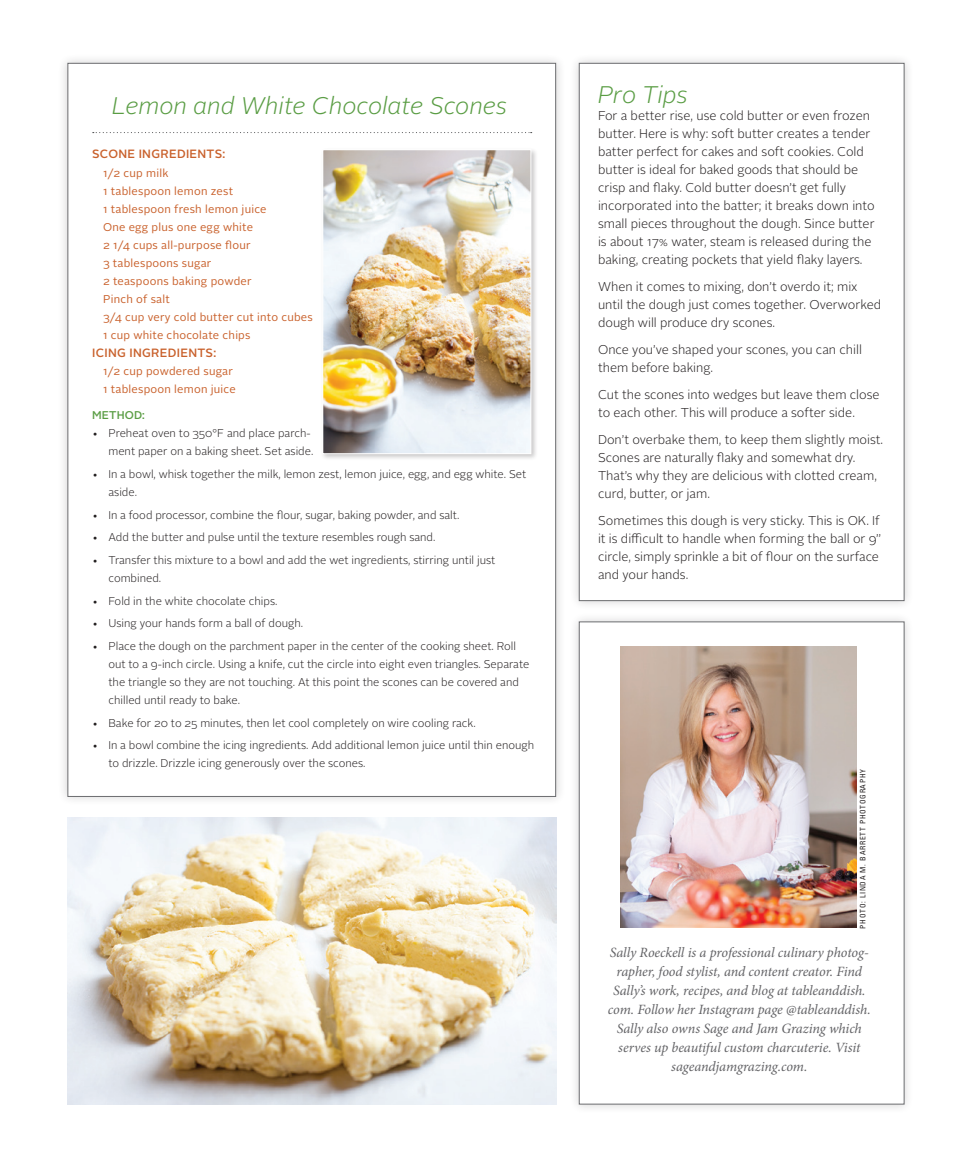
<style>
.page{position:relative;width:972px;height:1175px;background:#fff}
.page>*{position:absolute;margin:0;border:0;box-sizing:border-box;transform-origin:0 0}
.t1{font:italic 300 24px "Alright Sans";color:#5a9d44}
.t2{font:italic 14.1px/18.9px "Minion Pro";letter-spacing:-.01em;color:#636366;text-align:center}
.t3{font:300 12.75px/18px "Alright Sans";color:#231f20}
.t4{font:500 12px "Alright Sans";letter-spacing:.025em;color:#c9612c}
.t5{font:300 11.25px/18px "Alright Sans";color:#231f20}
.t6{font:11.25px/18px "Alright Sans";letter-spacing:.02em;color:#c9612c}
.t7{font:500 11.25px "Alright Sans";letter-spacing:.01em;color:#5a9d44}
.t8{font:condensed 7.5px "Univers LT Std";letter-spacing:.1em;color:#231f20}
</style>
<div class="page">
<div style="left:569px;top:612px;width:345px;height:501px;background:#f7f7f7"></div>
<div style="left:579px;top:621px;width:325px;height:483px;background:#fff;border:1px solid #6c6d70"></div>
<div style="left:58px;top:53px;width:508px;height:753px;background:#231f20;opacity:.2"></div>
<div style="left:68px;top:63px;width:488px;height:733px;background:#fff;border:1px solid #6c6d70"></div>
<img style="left:620px;top:646px;width:237px;height:281px">
<div style="left:569px;top:53px;width:345px;height:557px;background:#231f20;opacity:.2"></div>
<div style="left:579px;top:63px;width:325px;height:538px;background:#fff;border:1px solid #6c6d70"></div>
<div style="left:320px;top:147px;width:218px;height:313px;background:#231f20;opacity:.25"></div>
<img style="left:322px;top:149px;width:210px;height:305px">
<img style="left:67px;top:817px;width:489px;height:287px">
<svg style="left:93px;top:132px;width:439px;height:1px"></svg>
<h1 class="t1" style="left:112px;top:89px;width:397px">Lemon and White Chocolate Scones</h1>
<p class="t4" style="left:92px;top:146px;width:135px">SCONE INGREDIENTS:</p>
<p class="t6" style="left:103px;top:164px;width:211px">1/2 cup milk<br>1 tablespoon lemon zest<br>1 tablespoon fresh lemon juice<br>One egg plus one egg white<br>2 1/4 cups all-purpose flour<br>3 tablespoons sugar<br>2 teaspoons baking powder<br>Pinch of salt<br>3/4 cup very cold butter cut into cubes<br>1 cup white chocolate chips</p>
<p class="t4" style="left:92px;top:344px;width:125px">ICING INGREDIENTS:</p>
<p class="t6" style="left:103px;top:362px;width:134px">1/2 cup powdered sugar<br>1 tablespoon lemon juice</p>
<p class="t7" style="left:92px;top:407px;width:54px">METHOD:</p>
<p class="t5" style="left:92px;top:424px;width:223px;text-align:right">• Preheat oven to 350°F and place parch&shy;ment paper on a baking sheet. Set aside.</p>
<p class="t5" style="left:108px;top:465px;width:419px;text-indent:-16px">• In a bowl, whisk together the milk, lemon zest, lemon juice, egg, and egg white. Set aside.</p>
<p class="t5" style="left:92px;top:506px;width:369px">• In a food processor, combine the flour, sugar, baking powder, and salt.</p>
<p class="t5" style="left:92px;top:528px;width:345px">• Add the butter and pulse until the texture resembles rough sand.</p>
<p class="t5" style="left:108px;top:551px;width:388px;text-indent:-16px">• Transfer this mixture to a bowl and add the wet ingredients, stirring until just combined.</p>
<p class="t5" style="left:92px;top:592px;width:187px">• Fold in the white chocolate chips.</p>
<p class="t5" style="left:92px;top:614px;width:212px">• Using your hands form a ball of dough.</p>
<p class="t5" style="left:108px;top:637px;width:423px;text-indent:-16px">• Place the dough on the parchment paper in the center of the cooking sheet. Roll out to a 9-inch circle. Using a knife, cut the circle into eight even triangles. Separate the triangle so they are not touching. At this point the scones can be covered and chilled until ready to bake.</p>
<p class="t5" style="left:92px;top:714px;width:385px">• Bake for 20 to 25 minutes, then let cool completely on wire cooling rack.</p>
<p class="t5" style="left:108px;top:736px;width:427px;text-indent:-16px">• In a bowl combine the icing ingredients. Add additional lemon juice until thin enough to drizzle. Drizzle icing generously over the scones.</p>
<h1 class="t1" style="left:598px;top:78px;width:91px">Pro Tips</h1>
<p class="t3" style="left:598px;top:107px;width:278px">For a better rise, use cold butter or even frozen butter. Here is why: soft butter creates a tender batter perfect for cakes and soft cookies. Cold butter is ideal for baked goods that should be crisp and flaky. Cold butter doesn’t get fully incorporated into the batter; it breaks down into small pieces throughout the dough. Since butter is about 17% water, steam is released during the baking, creating pockets that yield flaky layers.</p>
<p class="t3" style="left:598px;top:278px;width:285px">When it comes to mixing, don’t overdo it; mix until the dough just comes together. Overworked dough will produce dry scones.</p>
<p class="t3" style="left:598px;top:341px;width:265px">Once you’ve shaped your scones, you can chill them before baking.</p>
<p class="t3" style="left:598px;top:386px;width:283px">Cut the scones into wedges but leave them close to each other. This will produce a softer side.</p>
<p class="t3" style="left:598px;top:431px;width:287px">Don’t overbake them, to keep them slightly moist.<br>Scones are naturally flaky and somewhat dry.<br>That’s why they are delicious with clotted cream, curd, butter, or jam.</p>
<p class="t3" style="left:598px;top:512px;width:285px">Sometimes this dough is very sticky. This is OK. If it is difficult to handle when forming the ball or 9” circle, simply sprinkle a bit of flour on the surface and your hands.</p>
<p class="t8" style="left:858px;top:928px;width:161px;rotate:-90deg">PHOTO: LINDA M. BARRETT PHOTOGRAPHY</p>
<p class="t2" style="left:608px;top:943px;width:264px">Sally Roeckell is a professional culinary photog&shy;rapher, food stylist, and content creator. Find Sally’s work, recipes, and blog at tableanddish. com. Follow her Instagram page @tableanddish.<br>Sally also owns Sage and Jam Grazing which serves up beautiful custom charcuterie. Visit sageandjamgrazing.com.</p>
</div>
